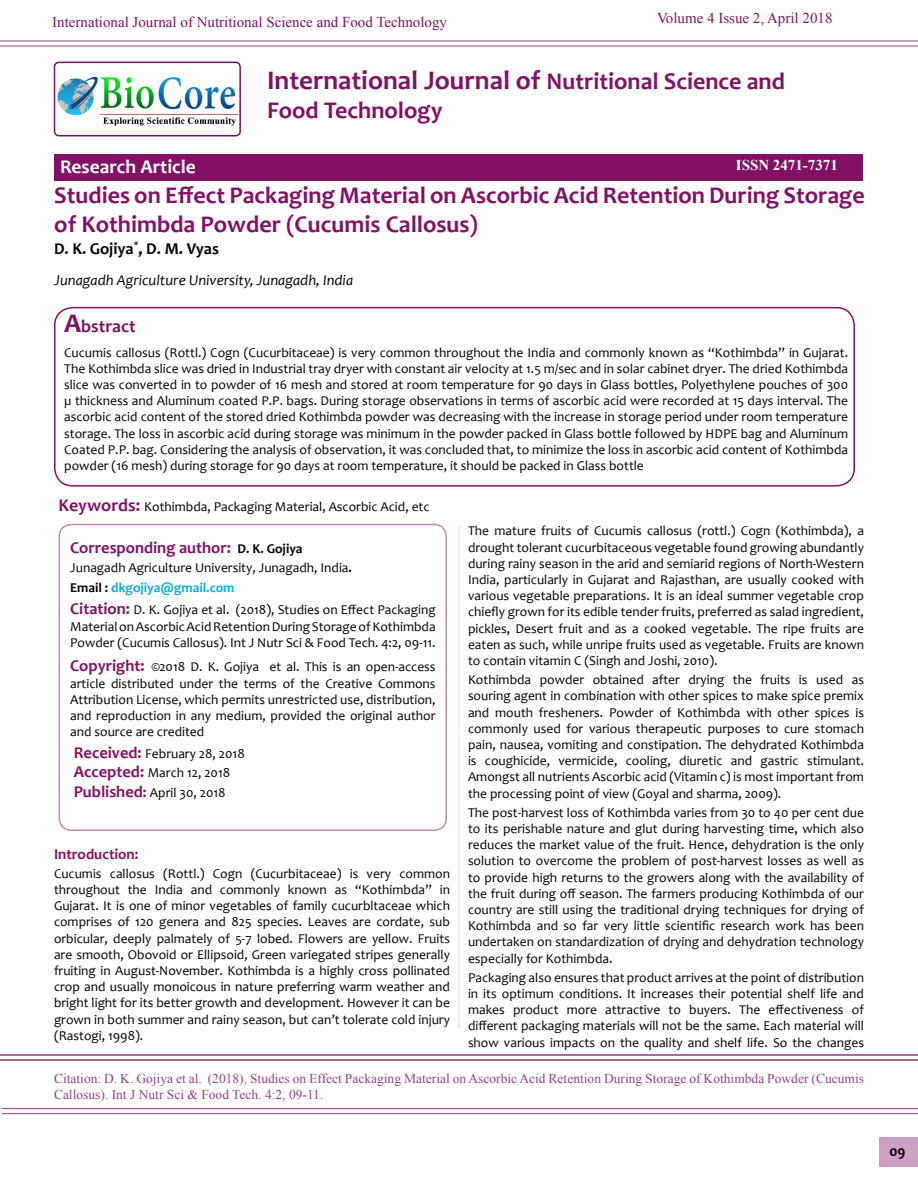
<style>
.page{position:relative;width:918px;height:1188px;background:#fff}
.page>*{position:absolute;margin:0;border:0;box-sizing:border-box;transform-origin:0 0}
.t1{font:700 27px "Candara";color:#821166}
.t2{font:700 24px/28.8px "Candara";color:#821166}
.t3{font:700 19.5px "Candara";color:#fff}
.t4{font:700 18px "Candara";color:#821166}
.t5{font:700 16.5px "Candara";color:#821166}
.t6{font:700 16.5px "Candara";color:#000}
.t7{font:15px "Times New Roman";color:#821166}
.t8{font:italic 15px "Candara";color:#000}
.t9{font:700 15px "Times New Roman";color:#fff}
.t10{font:700 15px "Candara";color:#821166}
.t11{font:700 15px "Candara";color:#000}
.t12{font:13.5px/16.2px "Candara";color:#000;text-align:justify}
.t13{font:13.5px/16.2px "Times New Roman";color:#821166}
.t14{font:700 13.5px "Candara";color:#00aeef}
.s1{font-size:24px}
.s2{font-size:27px}
.s3{font-weight:700;font-size:18px;color:#821166}
.s4{font-size:13.5px;color:#000}
.s5{font-weight:700}
.s6{color:#000}
.s7{font-weight:700;font-size:16.5px;color:#821166}
.s8{font-weight:700;font-size:15px;color:#821166}
</style>
<div class="page">
<hr style="left:0;top:40px;width:918px;height:2px;background:#821166">
<hr style="left:0;top:45px;width:918px;height:2px;background:#821166">
<div style="left:879px;top:1137px;width:39px;height:30px;background:#cda0c2"></div>
<hr style="left:0;top:1054px;width:918px;height:2px;background:#821166">
<hr style="left:0;top:1059px;width:918px;height:2px;background:#821166">
<hr style="left:2px;top:1108px;width:916px;height:1px;background:#821166">
<hr style="left:2px;top:1113px;width:916px;height:1px;background:#821166">
<div style="left:55px;top:154px;width:808px;height:27px;background:#821166"></div>
<img style="left:55px;top:62px;width:185px;height:64px">
<div style="left:54px;top:62px;width:187px;height:75px;border:2px solid #821166;border-radius:4px"></div>
<div style="left:59px;top:524px;width:388px;height:307px;border:2px solid #821166;border-radius:12px"></div>
<svg style="left:459px;top:526px;width:1px;height:502px"></svg>
<div style="left:54px;top:307px;width:801px;height:180px;border:2px solid #821166;border-radius:18px"></div>
<p class="t7" style="left:52px;top:12px;width:396px">International Journal of Nutritional Science and Food Technology</p>
<p class="t7" style="left:657px;top:8px;width:177px">Volume 4 Issue 2, April 2018</p>
<p class="t1" style="left:267px;top:64px;width:519px">International Journal of <span class="s1">Nutritional Science and</span></p>
<p class="t2" style="left:267px;top:96px;width:177px">Food Technology</p>
<p class="t3" style="left:60px;top:154px;width:137px">Research Article</p>
<p class="t9" style="left:736px;top:155px;width:104px">ISSN 2471-7371</p>
<p class="t2" style="left:54px;top:180px;width:812px">Studies on Effect Packaging Material on Ascorbic Acid Retention During Storage of Kothimbda Powder (Cucumis Callosus)</p>
<p class="t6" style="left:54px;top:238px;width:166px">D. K. Gojiya<sup>*</sup>, D. M. Vyas</p>
<p class="t8" style="left:54px;top:270px;width:300px">Junagadh Agriculture University, Junagadh, India</p>
<p class="t4" style="left:64px;top:315px;width:73px"><span class="s2">A</span>bstract</p>
<p class="t12" style="left:64px;top:344px;width:785px">Cucumis callosus (Rottl.) Cogn (Cucurbitaceae) is very common throughout the India and commonly known as “Kothimbda” in Gujarat.<br>The Kothimbda slice was dried in Industrial tray dryer with constant air velocity at 1.5 m/sec and in solar cabinet dryer. The dried Kothimbda slice was converted in to powder of 16 mesh and stored at room temperature for 90 days in Glass bottles, Polyethylene pouches of 300 µ thickness and Aluminum coated P.P. bags. During storage observations in terms of ascorbic acid were recorded at 15 days interval. The ascorbic acid content of the stored dried Kothimbda powder was decreasing with the increase in storage period under room temperature storage. The loss in ascorbic acid during storage was minimum in the powder packed in Glass bottle followed by HDPE bag and Aluminum Coated P.P. bag. Considering the analysis of observation, it was concluded that, to minimize the loss in ascorbic acid content of Kothimbda powder (16 mesh) during storage for 90 days at room temperature, it should be packed in Glass bottle</p>
<p class="t12" style="left:58px;top:499px;width:373px"><span class="s3">Keywords:</span> Kothimbda, Packaging Material, Ascorbic Acid, etc</p>
<p class="t5" style="left:70px;top:538px;width:234px">Corresponding author: <span class="s4">D. K. Gojiya</span></p>
<p class="t12" style="left:70px;top:560px;width:283px">Junagadh Agriculture University, Junagadh, India<span class="s5">.</span></p>
<p class="t14" style="left:70px;top:579px;width:166px"><span class="s6">Email :</span> dkgojiya@gmail.com</p>
<p class="t12" style="left:70px;top:602px;width:367px"><span class="s7">Citation:</span> D. K. Gojiya et al. (2018), Studies on Effect Packaging Material on Ascorbic Acid Retention During Storage of Kothimbda Powder (Cucumis Callosus). Int J Nutr Sci &amp; Food Tech. 4:2, 09-11.</p>
<p class="t12" style="left:70px;top:659px;width:367px"><span class="s7">Copyright:</span> ©2018 D. K. Gojiya et al. This is an open-access article distributed under the terms of the Creative Commons Attribution License, which permits unrestricted use, distribution, and reproduction in any medium, provided the original author and source are credited</p>
<p class="t12" style="left:74px;top:745px;width:172px"><span class="s7">Received:</span> February 28, 2018</p>
<p class="t12" style="left:74px;top:765px;width:158px"><span class="s7">Accepted:</span> March 12, 2018</p>
<p class="t12" style="left:74px;top:785px;width:153px"><span class="s7">Published</span><span class="s8">:</span> April 30, 2018</p>
<p class="t10" style="left:54px;top:844px;width:86px">Introduction:</p>
<p class="t12" style="left:54px;top:865px;width:398px">Cucumis callosus (Rottl.) Cogn (Cucurbitaceae) is very common throughout the India and commonly known as “Kothimbda” in Gujarat. It is one of minor vegetables of family cucurbltaceae which comprises of 120 genera and 825 species. Leaves are cordate, sub orbicular, deeply palmately of 5-7 lobed. Flowers are yellow. Fruits are smooth, Obovoid or Ellipsoid, Green variegated stripes generally fruiting in August-November. Kothimbda is a highly cross pollinated crop and usually monoicous in nature preferring warm weather and bright light for its better growth and development. However it can be grown in both summer and rainy season, but can’t tolerate cold injury (Rastogi, 1998).</p>
<p class="t12" style="left:468px;top:523px;width:398px">The mature fruits of Cucumis callosus (rottl.) Cogn (Kothimbda), a drought tolerant cucurbitaceous vegetable found growing abundantly during rainy season in the arid and semiarid regions of North-Western India, particularly in Gujarat and Rajasthan, are usually cooked with various vegetable preparations. It is an ideal summer vegetable crop chiefly grown for its edible tender fruits, preferred as salad ingredient, pickles, Desert fruit and as a cooked vegetable. The ripe fruits are eaten as such, while unripe fruits used as vegetable. Fruits are known to contain vitamin C (Singh and Joshi, 2010).</p>
<p class="t12" style="left:468px;top:672px;width:398px">Kothimbda powder obtained after drying the fruits is used as souring agent in combination with other spices to make spice premix and mouth fresheners. Powder of Kothimbda with other spices is commonly used for various therapeutic purposes to cure stomach pain, nausea, vomiting and constipation. The dehydrated Kothimbda is coughicide, vermicide, cooling, diuretic and gastric stimulant.<br>Amongst all nutrients Ascorbic acid (Vitamin c) is most important from the processing point of view (Goyal and sharma, 2009).</p>
<p class="t12" style="left:468px;top:804px;width:398px">The post-harvest loss of Kothimbda varies from 30 to 40 per cent due to its perishable nature and glut during harvesting time, which also reduces the market value of the fruit. Hence, dehydration is the only solution to overcome the problem of post-harvest losses as well as to provide high returns to the growers along with the availability of the fruit during off season. The farmers producing Kothimbda of our country are still using the traditional drying techniques for drying of Kothimbda and so far very little scientific research work has been undertaken on standardization of drying and dehydration technology especially for Kothimbda.</p>
<p class="t12" style="left:468px;top:969px;width:398px">Packaging also ensures that product arrives at the point of distribution in its optimum conditions. It increases their potential shelf life and makes product more attractive to buyers. The effectiveness of different packaging materials will not be the same. Each material will show various impacts on the quality and shelf life. So the changes</p>
<p class="t13" style="left:54px;top:1070px;width:812px">Citation: D. K. Gojiya et al. (2018), Studies on Effect Packaging Material on Ascorbic Acid Retention During Storage of Kothimbda Powder (Cucumis<br>Callosus). Int J Nutr Sci &amp; Food Tech. 4:2, 09-11.</p>
<p class="t11" style="left:890px;top:1142px;width:17px">09</p>
</div>
